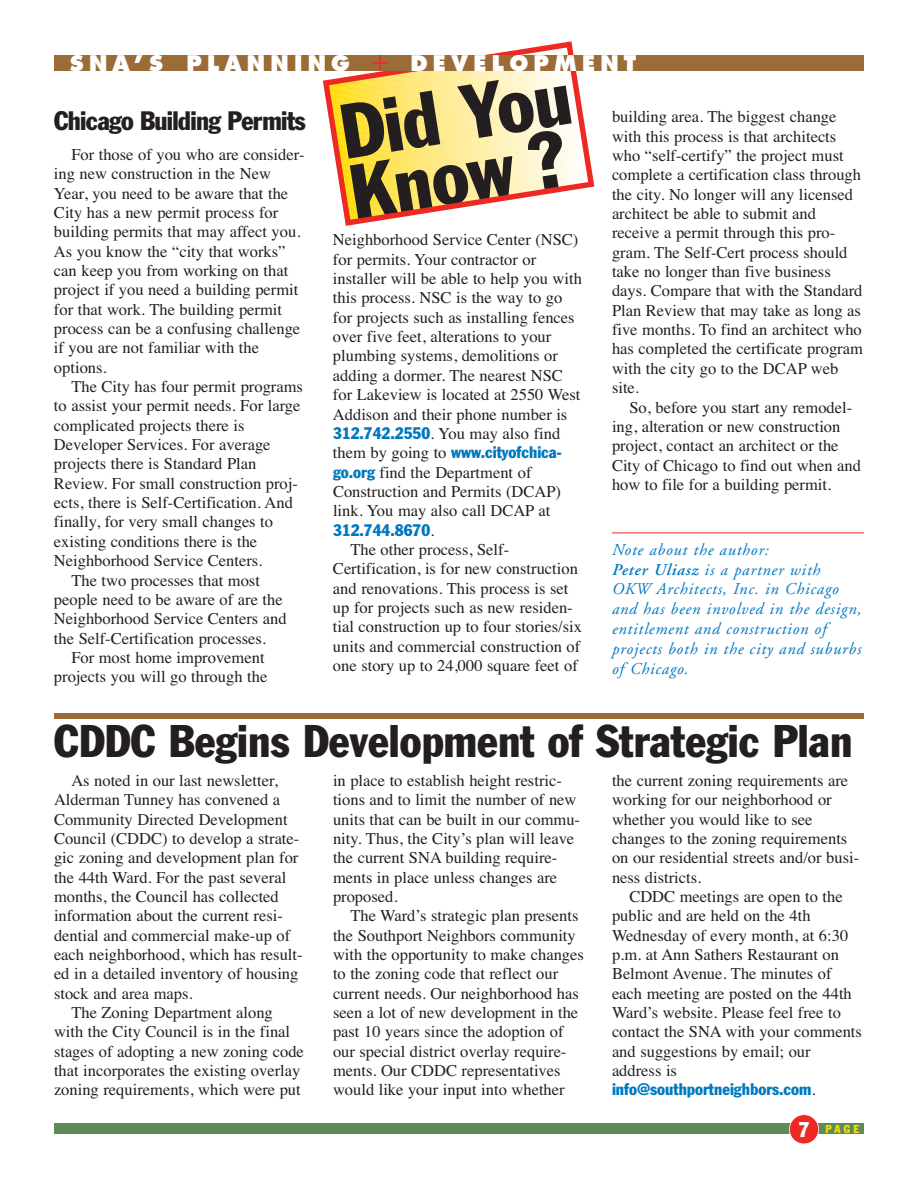
<style>
.page{position:relative;width:918px;height:1188px;background:#fff}
.page>*{position:absolute;margin:0;border:0;box-sizing:border-box;transform-origin:0 0}
.t1{font:condensed 76.2px/61.2px "Franklin Gothic";color:#231f20}
.t2{font:condensed 45px "Franklin Gothic";color:#231f20}
.t3{font:condensed 26.25px "Franklin Gothic";letter-spacing:-.025em;color:#231f20}
.t4{font:800 21px "Futura";letter-spacing:.25em;color:#fff}
.t5{font:condensed 21px "Franklin Gothic";color:#fff}
.t6{font:16.5px/19.4px "Times";color:#231f20}
.t7{font:italic 16.5px/19.8px "Adobe Garamond";letter-spacing:.05em;color:#0078c0}
.t8{font:condensed 16.5px "Franklin Gothic";color:#0078c0}
.t9{font:condensed 11.25px "Franklin Gothic";color:#ffdc01}
.s1{font-weight:300;font-size:31.5px;color:#ee2823}
.s2{font-size:81px}
.s3{font-family:"Franklin Gothic";font-stretch:condensed;color:#0078c0}
.s4{font-family:"Times";font-stretch:normal;color:#231f20}
.s5{font-weight:600}
</style>
<div class="page">
<hr style="left:612px;top:533px;width:252px;height:1px;background:#ee2823">
<div style="left:54px;top:1123px;width:810px;height:11px;background:#5c8c55"></div>
<div style="left:789px;top:1115px;width:30px;height:29px;background:#ee2823;border-radius:50%"></div>
<div style="left:789px;top:1114px;width:30px;height:30px;border:2px solid #fff;border-radius:50%"></div>
<div style="left:54px;top:713px;width:810px;height:6px;background:#9c6c38"></div>
<svg style="left:320px;top:41px;width:277px;height:185px"></svg>
<div style="left:54px;top:56px;width:810px;height:15px;background:#9c6c38"></div>
<p class="t4" style="left:70px;top:54px;width:568px">SNA’S PLANNING <span class="s1">+</span> DEVELOPMENT</p>
<h3 class="t3" style="left:54px;top:111px;width:253px">Chicago Building Permits</h3>
<p class="t6" style="left:54px;top:144px;width:252px;text-indent:17px">For those of you who are consider&shy;ing new construction in the New<br>Year, you need to be aware that the<br>City has a new permit process for building permits that may affect you.<br>As you know the “city that works” can keep you from working on that project if you need a building permit for that work. The building permit process can be a confusing challenge if you are not familiar with the options.</p>
<p class="t6" style="left:71px;top:377px;width:233px">The City has four permit programs</p>
<p class="t6" style="left:54px;top:396px;width:248px">to assist your permit needs. For large</p>
<p class="t6" style="left:54px;top:415px;width:192px">complicated projects there is</p>
<p class="t6" style="left:54px;top:435px;width:218px">Developer Services. For average</p>
<p class="t6" style="left:54px;top:454px;width:204px">projects there is Standard Plan</p>
<p class="t6" style="left:54px;top:473px;width:245px">Review. For small construction proj-</p>
<p class="t6" style="left:54px;top:493px;width:241px">ects, there is Self-Certification. And</p>
<p class="t6" style="left:54px;top:512px;width:221px">finally, for very small changes to</p>
<p class="t6" style="left:54px;top:531px;width:205px">existing conditions there is the</p>
<p class="t6" style="left:54px;top:551px;width:210px">Neighborhood Service Centers.</p>
<p class="t6" style="left:71px;top:570px;width:190px">The two processes that most</p>
<p class="t6" style="left:54px;top:590px;width:230px">people need to be aware of are the</p>
<p class="t6" style="left:54px;top:609px;width:234px">Neighborhood Service Centers and</p>
<p class="t6" style="left:54px;top:628px;width:214px">the Self-Certification processes.</p>
<p class="t6" style="left:71px;top:648px;width:195px">For most home improvement</p>
<p class="t6" style="left:54px;top:667px;width:215px">projects you will go through the</p>
<h1 class="t1" style="left:337px;top:108px;width:234px;rotate:-9deg">Did You<br>Know <span class="s2">?</span></h1>
<p class="t6" style="left:333px;top:230px;width:251px">Neighborhood Service Center (NSC) for permits. Your contractor or installer will be able to help you with this process. NSC is the way to go for projects such as installing fences over five feet, alterations to your plumbing systems, demolitions or adding a dormer. The nearest NSC for Lakeview is located at 2550 West Addison and their phone number is <span class="s3">312.742.2550</span>. You may also find</p>
<p class="t8" style="left:333px;top:446px;width:230px"><span class="s4">them by going to</span> www.cityofchica-</p>
<p class="t6" style="left:333px;top:462px;width:230px"><span class="s3">go.org</span> find the Department of<br>Construction and Permits (DCAP) link. You may also call DCAP at</p>
<p class="t8" style="left:333px;top:524px;width:103px">312.744.8670<span class="s4">.</span></p>
<p class="t6" style="left:333px;top:540px;width:251px;text-indent:17px">The other process, Self-Certification, is for new construction and renovations. This process is set up for projects such as new residen&shy;tial construction up to four stories/six units and commercial construction of one story up to 24,000 square feet of</p>
<p class="t6" style="left:612px;top:107px;width:252px">building area. The biggest change with this process is that architects who “self-certify” the project must complete a certification class through the city. No longer will any licensed architect be able to submit and receive a permit through this pro&shy;gram. The Self-Cert process should take no longer than five business days. Compare that with the Standard Plan Review that may take as long as five months. To find an architect who has completed the certificate program with the city go to the DCAP web site.</p>
<p class="t6" style="left:612px;top:397px;width:251px;text-indent:17px">So, before you start any remodel&shy;ing, alteration or new construction project, contact an architect or the City of Chicago to find out when and how to file for a building permit.</p>
<p class="t7" style="left:612px;top:541px;width:251px">Note about the author:<br><span class="s5">Peter Uliasz</span> is a partner with<br>OKW Architects, Inc. in Chicago and has been involved in the design, entitlement and construction of projects both in the city and suburbs of Chicago.</p>
<h2 class="t2" style="left:54px;top:725px;width:800px">CDDC Begins Development of Strategic Plan</h2>
<p class="t6" style="left:71px;top:770px;width:208px">As noted in our last newsletter,</p>
<p class="t6" style="left:54px;top:790px;width:228px">Alderman Tunney has convened a</p>
<p class="t6" style="left:54px;top:809px;width:235px">Community Directed Development</p>
<p class="t6" style="left:54px;top:829px;width:247px">Council (CDDC) to develop a strate-</p>
<p class="t6" style="left:54px;top:848px;width:246px">gic zoning and development plan for</p>
<p class="t6" style="left:54px;top:867px;width:234px">the 44th Ward. For the past several</p>
<p class="t6" style="left:54px;top:887px;width:226px">months, the Council has collected</p>
<p class="t6" style="left:54px;top:906px;width:230px">information about the current resi-</p>
<p class="t6" style="left:54px;top:925px;width:238px">dential and commercial make-up of</p>
<p class="t6" style="left:54px;top:945px;width:250px">each neighborhood, which has result-</p>
<p class="t6" style="left:54px;top:964px;width:246px">ed in a detailed inventory of housing</p>
<p class="t6" style="left:54px;top:983px;width:140px">stock and area maps.</p>
<p class="t6" style="left:71px;top:1003px;width:203px">The Zoning Department along</p>
<p class="t6" style="left:54px;top:1022px;width:238px">with the City Council is in the final</p>
<p class="t6" style="left:54px;top:1041px;width:251px">stages of adopting a new zoning code</p>
<p class="t6" style="left:54px;top:1061px;width:248px">that incorporates the existing overlay</p>
<p class="t6" style="left:54px;top:1080px;width:248px">zoning requirements, which were put</p>
<p class="t6" style="left:333px;top:770px;width:249px">in place to establish height restric&shy;tions and to limit the number of new units that can be built in our commu&shy;nity. Thus, the City’s plan will leave the current SNA building require&shy;ments in place unless changes are proposed.</p>
<p class="t6" style="left:333px;top:906px;width:252px;text-indent:17px">The Ward’s strategic plan presents the Southport Neighbors community with the opportunity to make changes to the zoning code that reflect our current needs. Our neighborhood has seen a lot of new development in the past 10 years since the adoption of our special district overlay require&shy;ments. Our CDDC representatives would like your input into whether</p>
<p class="t6" style="left:612px;top:770px;width:249px">the current zoning requirements are working for our neighborhood or whether you would like to see changes to the zoning requirements on our residential streets and/or busi&shy;ness districts.</p>
<p class="t6" style="left:612px;top:887px;width:251px;text-indent:17px">CDDC meetings are open to the public and are held on the 4th<br>Wednesday of every month, at 6:30 p.m. at Ann Sathers Restaurant on<br>Belmont Avenue. The minutes of each meeting are posted on the 44th<br>Ward’s website. Please feel free to contact the SNA with your comments and suggestions by email; our address is</p>
<p class="t8" style="left:612px;top:1084px;width:205px">info@southportneighbors.com<span class="s4">.</span></p>
<p class="t5" style="left:798px;top:1122px;width:13px">7</p>
<p class="t9" style="left:825px;top:1125px;width:35px">PAGE</p>
</div>
